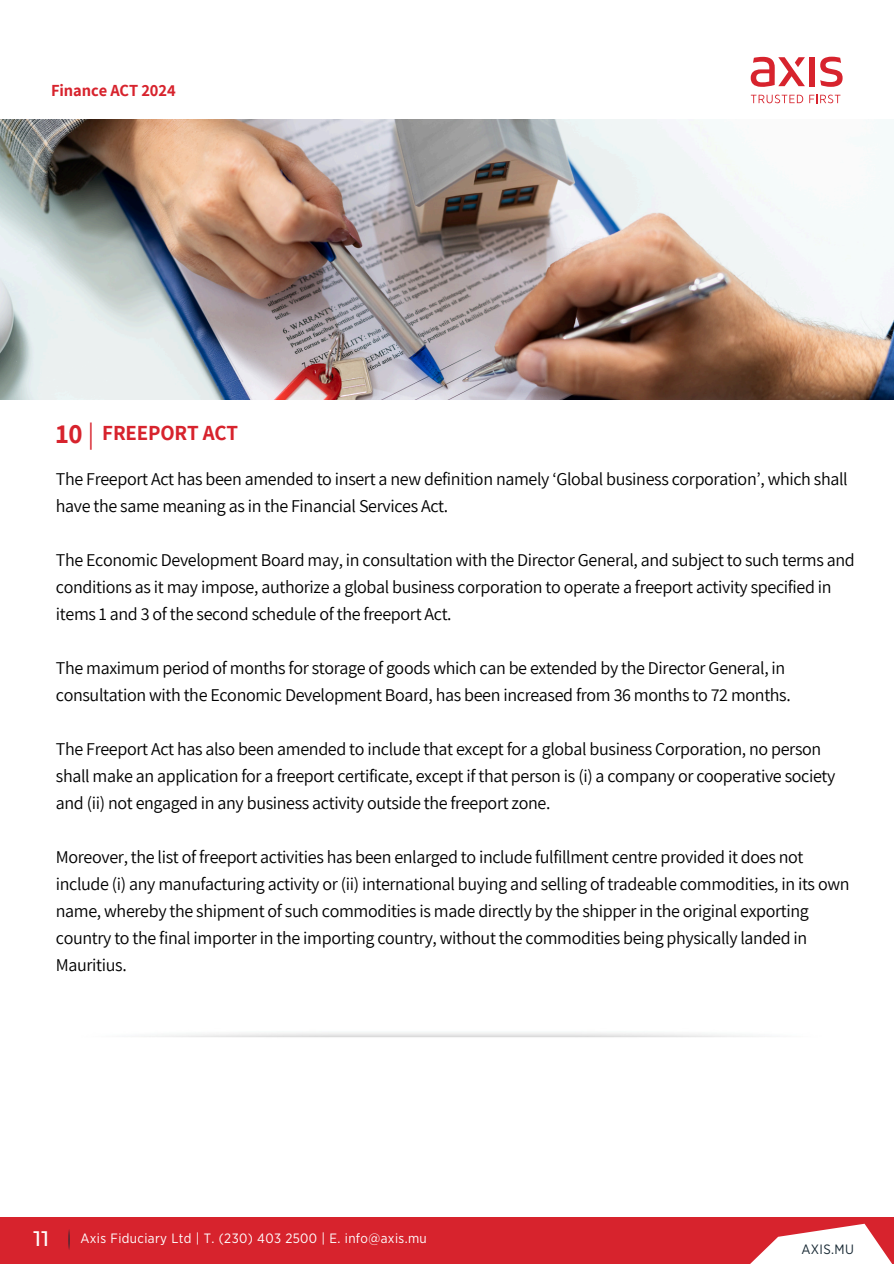
<style>
.page{position:relative;width:894px;height:1264px;background:#fff}
.page>*{position:absolute;margin:0;border:0;box-sizing:border-box;transform-origin:0 0}
.t1{font:700 27px "Assistant";color:#d7232d}
.t2{font:700 21px "Assistant";letter-spacing:-.005em;color:#d7232d}
.t3{font:500 21px "Montserrat";color:#fff}
.t4{font:18px/27px "Assistant";letter-spacing:-.02em;color:#000}
.t5{font:700 16.5px "Assistant";letter-spacing:-.005em;color:#d7232d}
.t6{font:13.5px "Gotham Narrow";letter-spacing:.03em;color:#fff}
.t7{font:13.5px "Gotham Narrow";letter-spacing:.03em;color:#182934}
.s1{font-weight:400}
</style>
<div class="page">
<img style="left:0;top:120px;width:893px;height:279px">
<svg style="left:750px;top:95px;width:53px;height:8px"></svg>
<svg style="left:809px;top:95px;width:31px;height:8px"></svg>
<div style="left:809px;top:57px;width:5px;height:29px;background:#d7232d"></div>
<svg style="left:820px;top:57px;width:22px;height:30px"></svg>
<svg style="left:750px;top:57px;width:54px;height:30px"></svg>
<div style="left:0;top:1217px;width:893px;height:46px;background:#d7232d"></div>
<svg style="left:751px;top:1223px;width:141px;height:40px"></svg>
<svg style="left:68px;top:1229px;width:2px;height:21px"></svg>
<p class="t5" style="left:51px;top:79px;width:126px">Finance ACT 2024</p>
<h4 class="t1" style="left:56px;top:415px;width:40px">10<span class="s1">|</span></h4>
<h4 class="t2" style="left:102px;top:419px;width:137px">FREEPORT ACT</h4>
<h4 class="t4" style="left:56px;top:465px;width:793px">The Freeport Act has been amended to insert a new definition namely ‘Global business corporation’, which shall have the same meaning as in the Financial Services Act.</h4>
<h4 class="t4" style="left:56px;top:546px;width:800px">The Economic Development Board may, in consultation with the Director General, and subject to such terms and conditions as it may impose, authorize a global business corporation to operate a freeport activity specified in items 1 and 3 of the second schedule of the freeport Act.</h4>
<p class="t4" style="left:56px;top:654px;width:736px">The maximum period of months for storage of goods which can be extended by the Director General, in consultation with the Economic Development Board, has been increased from 36 months to 72 months.</p>
<p class="t4" style="left:56px;top:735px;width:780px">The Freeport Act has also been amended to include that except for a global business Corporation, no person shall make an application for a freeport certificate, except if that person is (i) a company or cooperative society and (ii) not engaged in any business activity outside the freeport zone.</p>
<p class="t4" style="left:56px;top:843px;width:795px">Moreover, the list of freeport activities has been enlarged to include fulfillment centre provided it does not include (i) any manufacturing activity or (ii) international buying and selling of tradeable commodities, in its own name, whereby the shipment of such commodities is made directly by the shipper in the original exporting country to the final importer in the importing country, without the commodities being physically landed in Mauritius.</p>
<h4 class="t3" style="left:34px;top:1225px;width:17px">11</h4>
<h1 class="t6" style="left:80px;top:1231px;width:348px">Axis Fiduciary Ltd | T. (230) 403 2500 | E. info@axis.mu</h1>
<h2 class="t7" style="left:801px;top:1242px;width:54px">AXIS.MU</h2>
</div>
